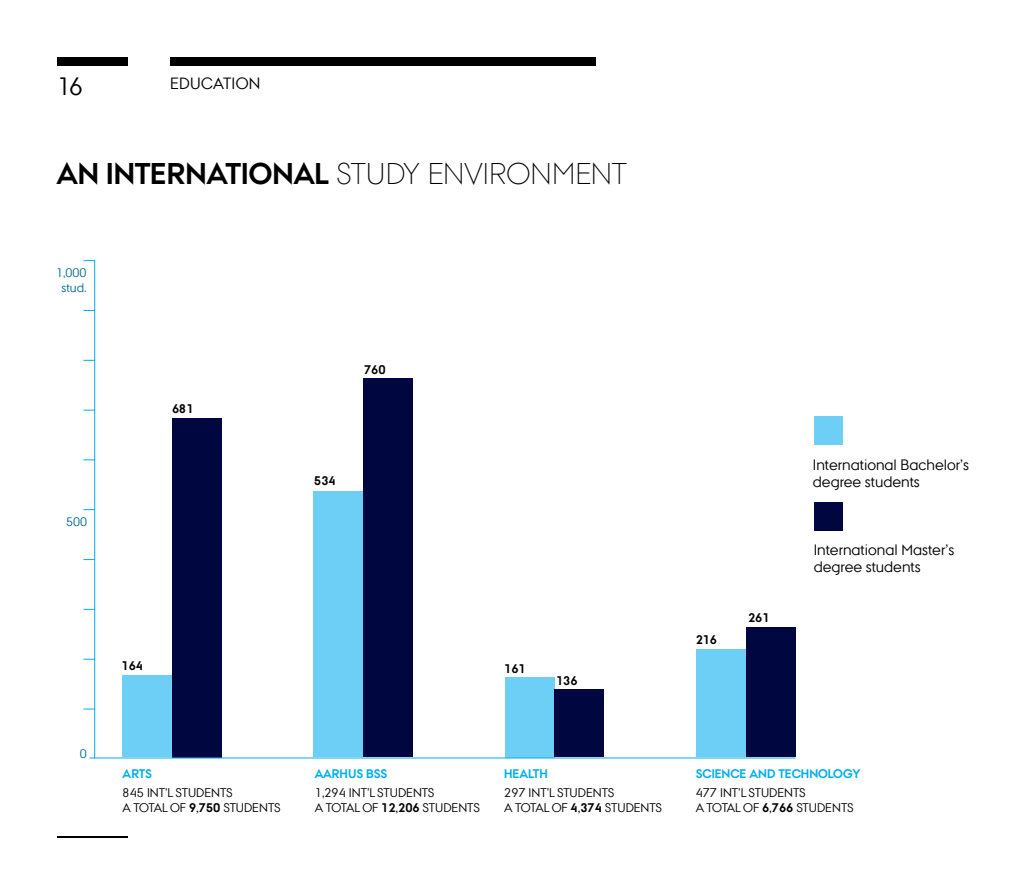
<style>
.page{position:relative;width:1028px;height:886px;background:#fff}
.page>*{position:absolute;margin:0;border:0;box-sizing:border-box;transform-origin:0 0}
.t1{font:300 30px "AU Passata";letter-spacing:-.015em;color:#000}
.t2{font:25px "AU Passata";color:#000}
.t3{font:16.25px "AU Passata";letter-spacing:.015em;color:#000}
.t4{font:15px/17.5px "AU Passata";color:#000}
.t5{font:12.5px/15px "AU Passata";color:#000}
.t6{font:700 12.5px "AU Passata";color:#00aeef}
.t7{font:700 12.5px "AU Passata";color:#000}
.t8{font:12.25px/14.8px "AU Passata";color:#006991;text-align:center}
.s1{font-weight:700}
</style>
<div class="page">
<div style="left:57px;top:57px;width:71px;height:9px;background:#000"></div>
<hr style="left:57px;top:836px;width:71px;height:2px;background:#000">
<div style="left:170px;top:57px;width:425px;height:9px;background:#000"></div>
<div style="left:813px;top:416px;width:29px;height:29px;background:#6dcff6"></div>
<div style="left:813px;top:502px;width:29px;height:29px;background:#000640"></div>
<div style="left:122px;top:675px;width:50px;height:82px;background:#6dcff6"></div>
<div style="left:172px;top:418px;width:50px;height:339px;background:#000640"></div>
<div style="left:696px;top:650px;width:49px;height:107px;background:#6dcff6"></div>
<div style="left:745px;top:627px;width:50px;height:130px;background:#000640"></div>
<div style="left:504px;top:677px;width:50px;height:80px;background:#6dcff6"></div>
<div style="left:554px;top:689px;width:50px;height:68px;background:#000640"></div>
<div style="left:313px;top:491px;width:50px;height:266px;background:#6dcff6"></div>
<div style="left:363px;top:379px;width:50px;height:378px;background:#000640"></div>
<hr style="left:89px;top:757px;width:706px;height:1px;background:#00aeef">
<hr style="left:94px;top:260px;width:1px;height:498px;background:#00aeef">
<h2 class="t2" style="left:57px;top:72px;width:28px">16</h2>
<h3 class="t3" style="left:170px;top:74px;width:92px">EDUCATION</h3>
<h1 class="t1" style="left:57px;top:156px;width:571px"><span class="s1">AN INTERNATIONAL</span> STUDY ENVIRONMENT</h1>
<p class="t8" style="left:56px;top:265px;width:32px">1,000 stud.</p>
<p class="t8" style="left:66px;top:515px;width:23px">500</p>
<p class="t7" style="left:172px;top:401px;width:23px">681</p>
<p class="t7" style="left:364px;top:363px;width:23px">760</p>
<p class="t7" style="left:314px;top:474px;width:23px">534</p>
<p class="t8" style="left:80px;top:747px;width:9px">0</p>
<p class="t7" style="left:122px;top:659px;width:23px">164</p>
<p class="t6" style="left:123px;top:766px;width:31px">ARTS</p>
<p class="t5" style="left:123px;top:785px;width:159px">845 INT’L STUDENTS<br>A TOTAL OF <span class="s1">9,750</span> STUDENTS</p>
<p class="t7" style="left:504px;top:661px;width:23px">161</p>
<p class="t7" style="left:556px;top:673px;width:23px">136</p>
<p class="t6" style="left:315px;top:766px;width:74px">AARHUS BSS</p>
<p class="t5" style="left:315px;top:785px;width:166px">1,294 INT’L STUDENTS<br>A TOTAL OF <span class="s1">12,206</span> STUDENTS</p>
<p class="t6" style="left:504px;top:766px;width:45px">HEALTH</p>
<p class="t5" style="left:504px;top:785px;width:159px">297 INT’L STUDENTS<br>A TOTAL OF <span class="s1">4,374</span> STUDENTS</p>
<p class="t4" style="left:813px;top:455px;width:158px">International Bachelor’s degree students</p>
<p class="t7" style="left:695px;top:633px;width:23px">216</p>
<p class="t7" style="left:748px;top:610px;width:23px">261</p>
<p class="t4" style="left:813px;top:541px;width:142px">International Master’s degree students</p>
<p class="t6" style="left:695px;top:766px;width:166px">SCIENCE AND TECHNOLOGY</p>
<p class="t5" style="left:695px;top:785px;width:159px">477 INT’L STUDENTS<br>A TOTAL OF <span class="s1">6,766</span> STUDENTS</p>
</div>
